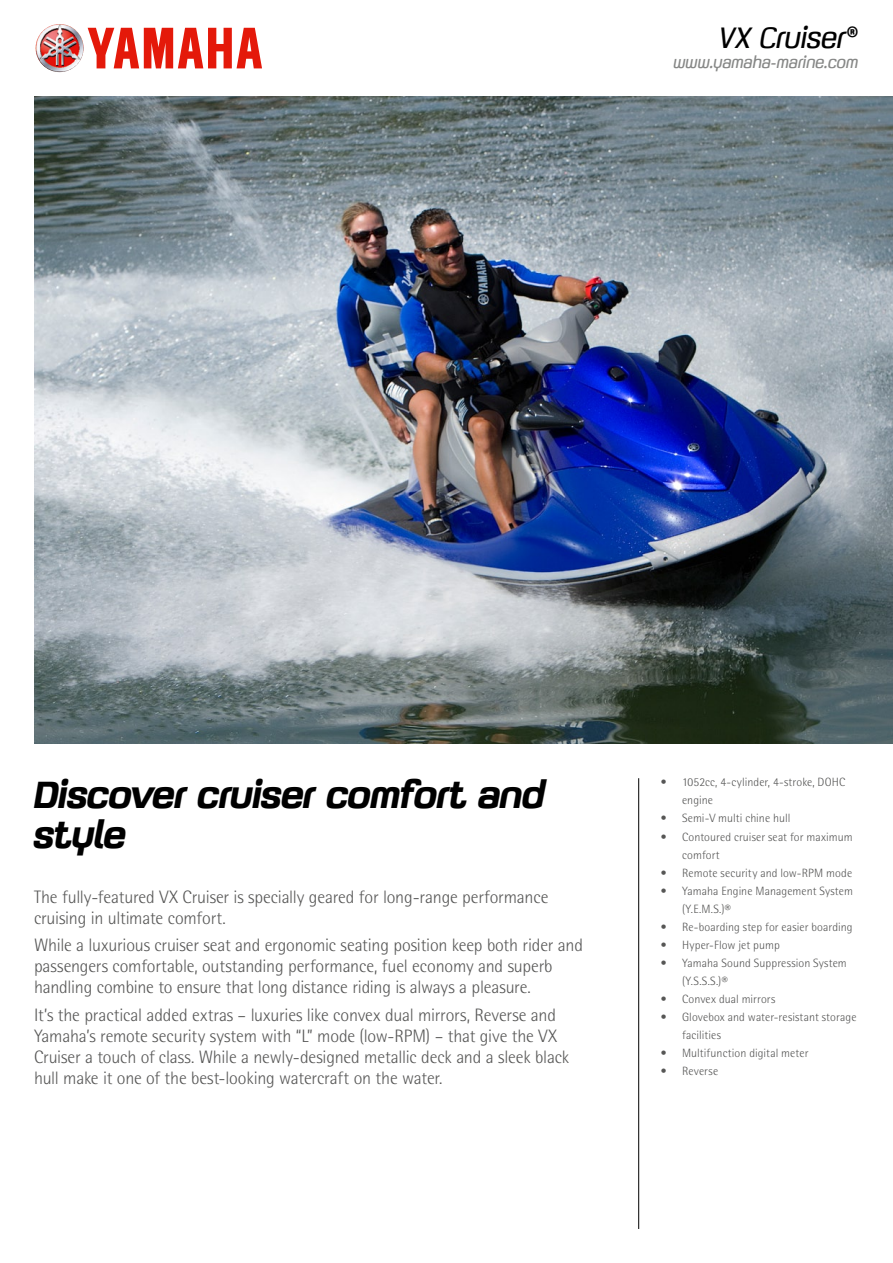
<style>
.page{position:relative;width:893px;height:1263px;background:#fff}
.page>*{position:absolute;margin:0;border:0;box-sizing:border-box;transform-origin:0 0}
.t1{font:italic 700 37.5px/40.5px "GFT Yamaha Motor";letter-spacing:-.005em;color:#000}
.t2{font:italic 300 29.25px "GFT Yamaha Motor";letter-spacing:-.005em;color:#000}
.t3{font:300 18px/21px "Rotis Semi Sans Std";letter-spacing:-.01em;color:#565655}
.t4{font:italic 300 16.5px "GFT Yamaha Motor";color:#868786}
.t5{font:300 12px/18px "Rotis Semi Sans Std";letter-spacing:.005em;color:#565655}
</style>
<div class="page">
<img style="left:34px;top:97px;width:859px;height:646px">
<hr style="left:638px;top:778px;width:1px;height:451px;background:#000">
<svg style="left:36px;top:25px;width:226px;height:46px"></svg>
<img style="left:36px;top:24px;width:48px;height:48px;border-radius:24px">
<h2 class="t2" style="left:719px;top:20px;width:141px">VX Cruiser®</h2>
<p class="t4" style="left:673px;top:52px;width:187px">www.yamaha-marine.com</p>
<h1 class="t1" style="left:34px;top:775px;width:513px">Discover cruiser comfort and style</h1>
<p class="t3" style="left:34px;top:886px;width:516px">The fully-featured VX Cruiser is specially geared for long-range performance cruising in ultimate comfort.</p>
<p class="t3" style="left:34px;top:934px;width:550px">While a luxurious cruiser seat and ergonomic seating position keep both rider and passengers comfortable, outstanding performance, fuel economy and superb handling combine to ensure that long distance riding is always a pleasure.</p>
<p class="t3" style="left:34px;top:1004px;width:537px">It’s the practical added extras – luxuries like convex dual mirrors, Reverse and Yamaha’s remote security system with “L” mode (low-RPM) – that give the VX Cruiser a touch of class. While a newly-designed metallic deck and a sleek black hull make it one of the best-looking watercraft on the water.</p>
<p class="t5" style="left:682px;top:773px;width:165px;text-indent:-21px">• 1052cc, 4-cylinder, 4-stroke, DOHC engine</p>
<p class="t5" style="left:661px;top:809px;width:131px">• Semi-V multi chine hull</p>
<p class="t5" style="left:682px;top:827px;width:172px;text-indent:-21px">• Contoured cruiser seat for maximum comfort</p>
<p class="t5" style="left:661px;top:863px;width:193px">• Remote security and low-RPM mode</p>
<p class="t5" style="left:682px;top:881px;width:172px;text-indent:-21px">• Yamaha Engine Management System (Y.E.M.S.)®</p>
<p class="t5" style="left:661px;top:917px;width:193px">• Re-boarding step for easier boarding</p>
<p class="t5" style="left:661px;top:935px;width:121px">• Hyper-Flow jet pump</p>
<p class="t5" style="left:682px;top:953px;width:166px;text-indent:-21px">• Yamaha Sound Suppression System (Y.S.S.S.)®</p>
<p class="t5" style="left:661px;top:989px;width:116px">• Convex dual mirrors</p>
<p class="t5" style="left:682px;top:1007px;width:176px;text-indent:-21px">• Glovebox and water-resistant storage facilities</p>
<p class="t5" style="left:661px;top:1043px;width:149px">• Multifunction digital meter</p>
<p class="t5" style="left:661px;top:1061px;width:59px">• Reverse</p>
</div>
